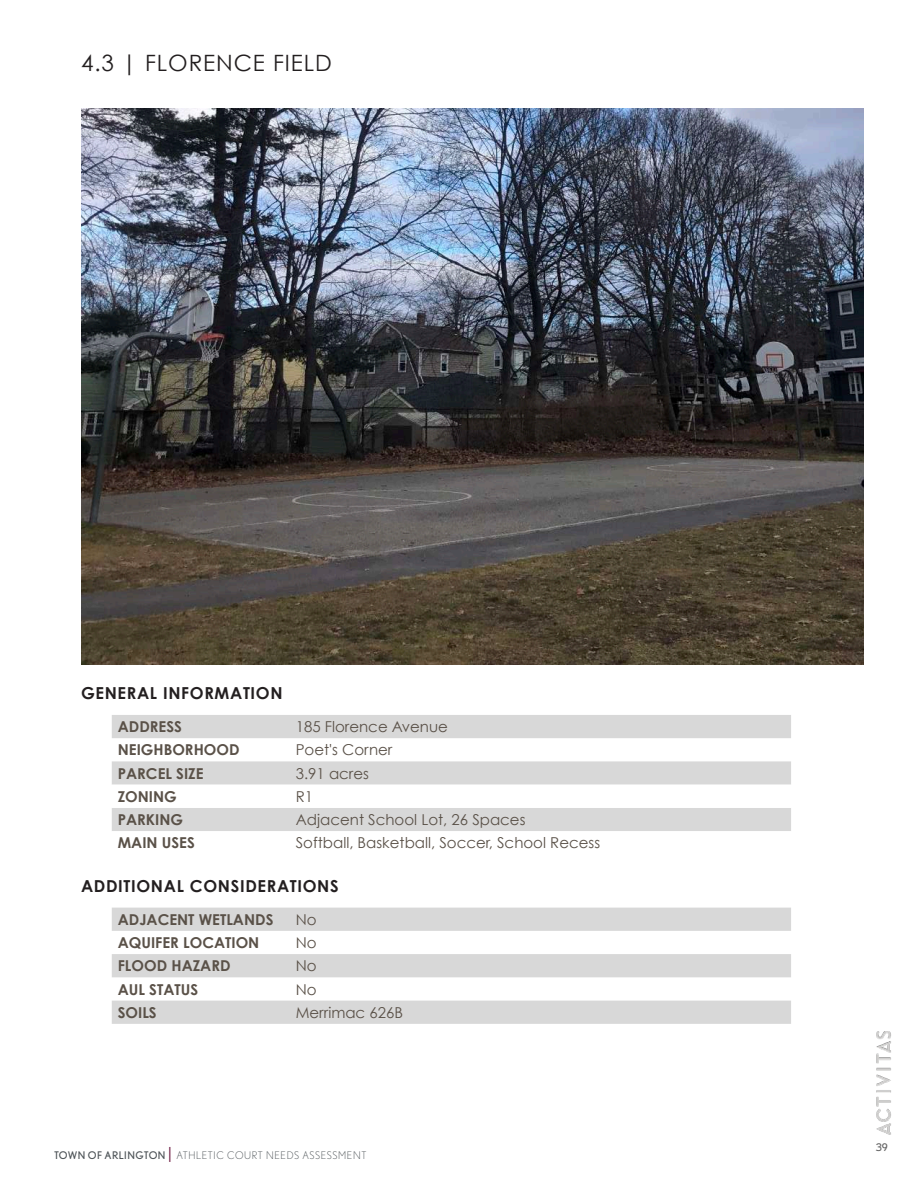
<style>
.page{position:relative;width:918px;height:1188px;background:#fff}
.page>*{position:absolute;margin:0;border:0;box-sizing:border-box;transform-origin:0 0}
.t1{font:22.5px "Century Gothic";letter-spacing:.04em;color:#231f20}
.t2{font:700 16.5px "Century Gothic";letter-spacing:.04em;color:#231f20}
.t3{font:15px "Century Gothic";color:#5a5148}
.t4{font:700 15px "Century Gothic";color:#5a5148}
.t5{font:300 10.5px "Nobel";letter-spacing:.06em;color:#4d5357}
.t6{font:10.5px "Nobel";color:#636363}
.s1{font-weight:400}
.s2{font-weight:400;font-size:16.5px;color:#6c1740}
</style>
<div class="page">
<img style="left:876px;top:1032px;width:15px;height:103px">
<svg style="left:112px;top:715px;width:679px;height:70px;fill:#d8d8d8"></svg>
<div style="left:112px;top:808px;width:679px;height:23px;background:#d8d8d8"></div>
<svg style="left:112px;top:908px;width:679px;height:116px;fill:#d8d8d8"></svg>
<img style="left:81px;top:108px;width:783px;height:557px">
<h1 class="t1" style="left:81px;top:49px;width:252px">4.3 | FLORENCE FIELD</h1>
<p class="t2" style="left:81px;top:683px;width:203px">GENERAL INFORMATION</p>
<p class="t4" style="left:118px;top:717px;width:66px">ADDRESS</p>
<p class="t3" style="left:296px;top:718px;width:154px">185 Florence Avenue</p>
<p class="t4" style="left:118px;top:741px;width:123px">NEIGHBORHOOD</p>
<p class="t3" style="left:296px;top:741px;width:98px">Poet's Corner</p>
<p class="t4" style="left:118px;top:764px;width:87px">PARCEL SIZE</p>
<p class="t3" style="left:296px;top:764px;width:75px">3.91 acres</p>
<p class="t4" style="left:118px;top:787px;width:61px">ZONING</p>
<p class="t3" style="left:296px;top:787px;width:19px">R1</p>
<p class="t4" style="left:118px;top:810px;width:67px">PARKING</p>
<p class="t3" style="left:296px;top:811px;width:231px">Adjacent School Lot, 26 Spaces</p>
<p class="t4" style="left:118px;top:834px;width:79px">MAIN USES</p>
<p class="t3" style="left:296px;top:834px;width:306px">Softball, Basketball, Soccer, School Recess</p>
<p class="t2" style="left:81px;top:876px;width:259px">ADDITIONAL CONSIDERATIONS</p>
<p class="t4" style="left:118px;top:910px;width:157px">ADJACENT WETLANDS</p>
<p class="t3" style="left:296px;top:910px;width:22px">No</p>
<p class="t4" style="left:118px;top:933px;width:143px">AQUIFER LOCATION</p>
<p class="t3" style="left:296px;top:934px;width:22px">No</p>
<p class="t4" style="left:118px;top:956px;width:114px">FLOOD HAZARD</p>
<p class="t3" style="left:296px;top:957px;width:22px">No</p>
<p class="t4" style="left:118px;top:980px;width:82px">AUL STATUS</p>
<p class="t3" style="left:296px;top:980px;width:22px">No</p>
<p class="t4" style="left:118px;top:1003px;width:40px">SOILS</p>
<p class="t3" style="left:296px;top:1003px;width:109px">Merrimac 626B</p>
<p class="t5" style="left:54px;top:1149px;width:314px"><span class="s1">TOWN OF ARLINGTON</span> <span class="s2">|</span> ATHLETIC COURT NEEDS ASSESSMENT</p>
<p class="t6" style="left:876px;top:1141px;width:14px">39</p>
</div>
